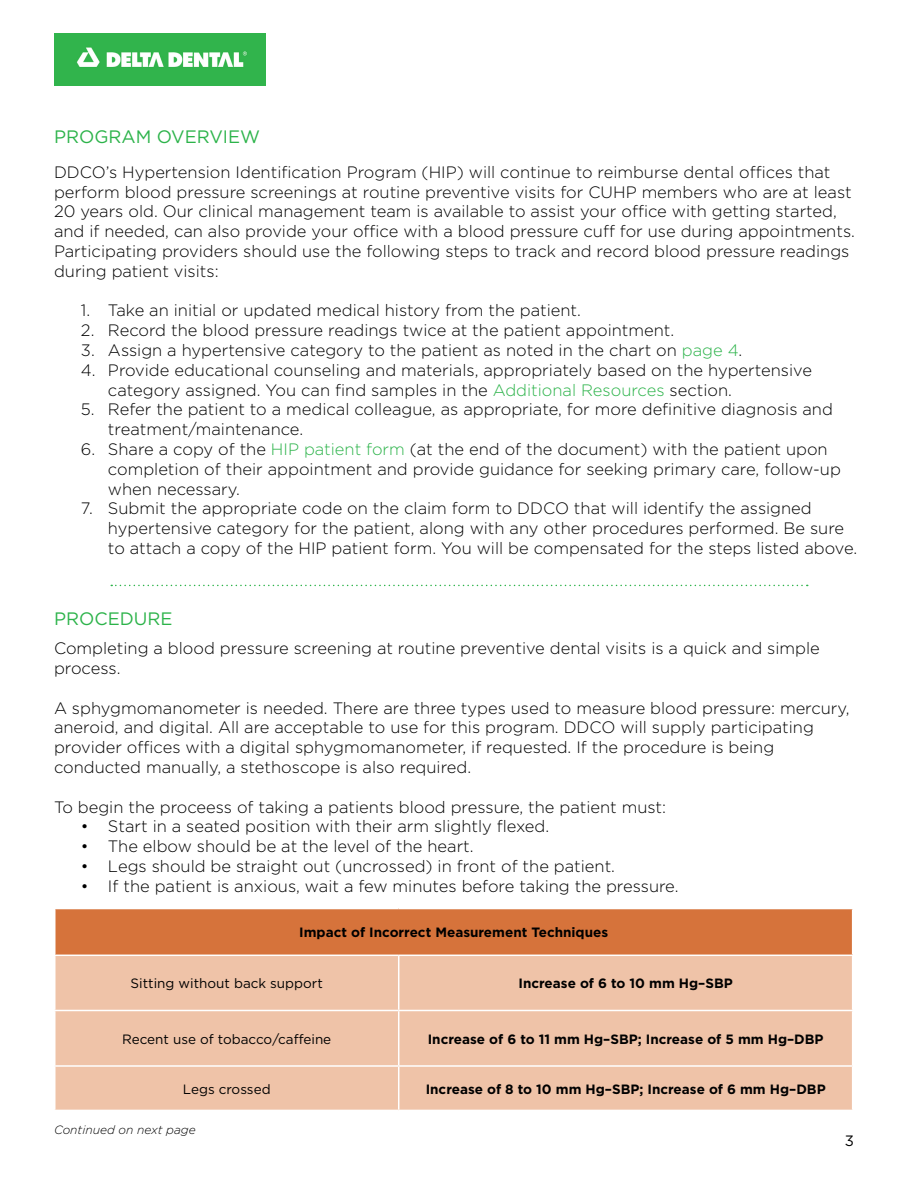
<style>
.page{position:relative;width:918px;height:1188px;background:#fff}
.page>*{position:absolute;margin:0;border:0;box-sizing:border-box;transform-origin:0 0}
.t1{font:18px "Gotham";color:#2cb34a}
.t2{font:300 16.5px/19.8px "Gotham";color:#000}
.t3{font:15px "Gotham";color:#000}
.t4{font:700 13.5px "Gotham";color:#000}
.t5{font:13.5px "Gotham";color:#000}
.t6{font:italic 300 12px "Gotham";color:#000}
.s1{color:#2cb34a}
</style>
<div class="page">
<img style="left:54px;top:33px;width:212px;height:52px">
<svg style="left:111px;top:585px;width:697px;height:1px"></svg>
<div style="left:55px;top:909px;width:798px;height:46px;background:#d6733b"></div>
<div style="left:56px;top:956px;width:796px;height:154px;background:#efc3a8"></div>
<hr style="left:54px;top:909px;width:2px;height:46px;background:#fff">
<hr style="left:852px;top:909px;width:1px;height:46px;background:#fff">
<hr style="left:398px;top:956px;width:1px;height:54px;background:#fff">
<hr style="left:54px;top:1010px;width:345px;height:1px;background:#fff">
<hr style="left:399px;top:1010px;width:454px;height:1px;background:#fff">
<hr style="left:398px;top:1011px;width:1px;height:54px;background:#fff">
<hr style="left:54px;top:1065px;width:345px;height:2px;background:#fff">
<hr style="left:399px;top:1065px;width:454px;height:2px;background:#fff">
<hr style="left:398px;top:1067px;width:1px;height:43px;background:#fff">
<p class="t1" style="left:54px;top:125px;width:208px">PROGRAM OVERVIEW</p>
<p class="t2" style="left:54px;top:162px;width:803px">DDCO’s Hypertension Identification Program (HIP) will continue to reimburse dental offices that perform blood pressure screenings at routine preventive visits for CUHP members who are at least 20 years old. Our clinical management team is available to assist your office with getting started, and if needed, can also provide your office with a blood pressure cuff for use during appointments.<br>Participating providers should use the following steps to track and record blood pressure readings during patient visits:</p>
<p class="t2" style="left:81px;top:300px;width:501px">1. Take an initial or updated medical history from the patient.</p>
<p class="t2" style="left:81px;top:320px;width:595px">2. Record the blood pressure readings twice at the patient appointment.</p>
<p class="t2" style="left:81px;top:340px;width:663px">3. Assign a hypertensive category to the patient as noted in the chart on <span class="s1">page 4</span>.</p>
<p class="t2" style="left:108px;top:360px;width:705px;text-indent:-27px">4. Provide educational counseling and materials, appropriately based on the hypertensive category assigned. You can find samples in the <span class="s1">Additional Resources</span> section.</p>
<p class="t2" style="left:108px;top:399px;width:727px;text-indent:-27px">5. Refer the patient to a medical colleague, as appropriate, for more definitive diagnosis and treatment/maintenance.</p>
<p class="t2" style="left:108px;top:439px;width:734px;text-indent:-27px">6. Share a copy of the <span class="s1">HIP patient form</span> (at the end of the document) with the patient upon completion of their appointment and provide guidance for seeking primary care, follow-up when necessary.</p>
<p class="t2" style="left:108px;top:498px;width:751px;text-indent:-27px">7. Submit the appropriate code on the claim form to DDCO that will identify the assigned hypertensive category for the patient, along with any other procedures performed. Be sure to attach a copy of the HIP patient form. You will be compensated for the steps listed above.</p>
<p class="t1" style="left:54px;top:607px;width:120px">PROCEDURE</p>
<p class="t2" style="left:54px;top:638px;width:767px">Completing a blood pressure screening at routine preventive dental visits is a quick and simple process.</p>
<p class="t2" style="left:54px;top:697px;width:797px">A sphygmomanometer is needed. There are three types used to measure blood pressure: mercury, aneroid, and digital. All are acceptable to use for this program. DDCO will supply participating provider offices with a digital sphygmomanometer, if requested. If the procedure is being conducted manually, a stethoscope is also required.</p>
<p class="t2" style="left:54px;top:796px;width:614px">To begin the proceess of taking a patients blood pressure, the patient must:</p>
<p class="t2" style="left:81px;top:816px;width:470px">• Start in a seated position with their arm slightly flexed.</p>
<p class="t2" style="left:81px;top:836px;width:394px">• The elbow should be at the level of the heart.</p>
<p class="t2" style="left:81px;top:856px;width:536px">• Legs should be straight out (uncrossed) in front of the patient.</p>
<p class="t2" style="left:81px;top:876px;width:599px">• If the patient is anxious, wait a few minutes before taking the pressure.</p>
<p class="t4" style="left:299px;top:924px;width:310px">Impact of Incorrect Measurement Techniques</p>
<p class="t5" style="left:131px;top:975px;width:194px">Sitting without back support</p>
<p class="t4" style="left:519px;top:975px;width:216px">Increase of 6 to 10 mm Hg–SBP</p>
<p class="t5" style="left:122px;top:1030px;width:211px">Recent use of tobacco/caffeine</p>
<p class="t4" style="left:428px;top:1030px;width:397px">Increase of 6 to 11 mm Hg–SBP; Increase of 5 mm Hg–DBP</p>
<p class="t5" style="left:183px;top:1080px;width:89px">Legs crossed</p>
<p class="t4" style="left:426px;top:1080px;width:402px">Increase of 8 to 10 mm Hg–SBP; Increase of 6 mm Hg–DBP</p>
<p class="t6" style="left:54px;top:1122px;width:143px">Continued on next page</p>
<p class="t3" style="left:845px;top:1131px;width:11px">3</p>
</div>
